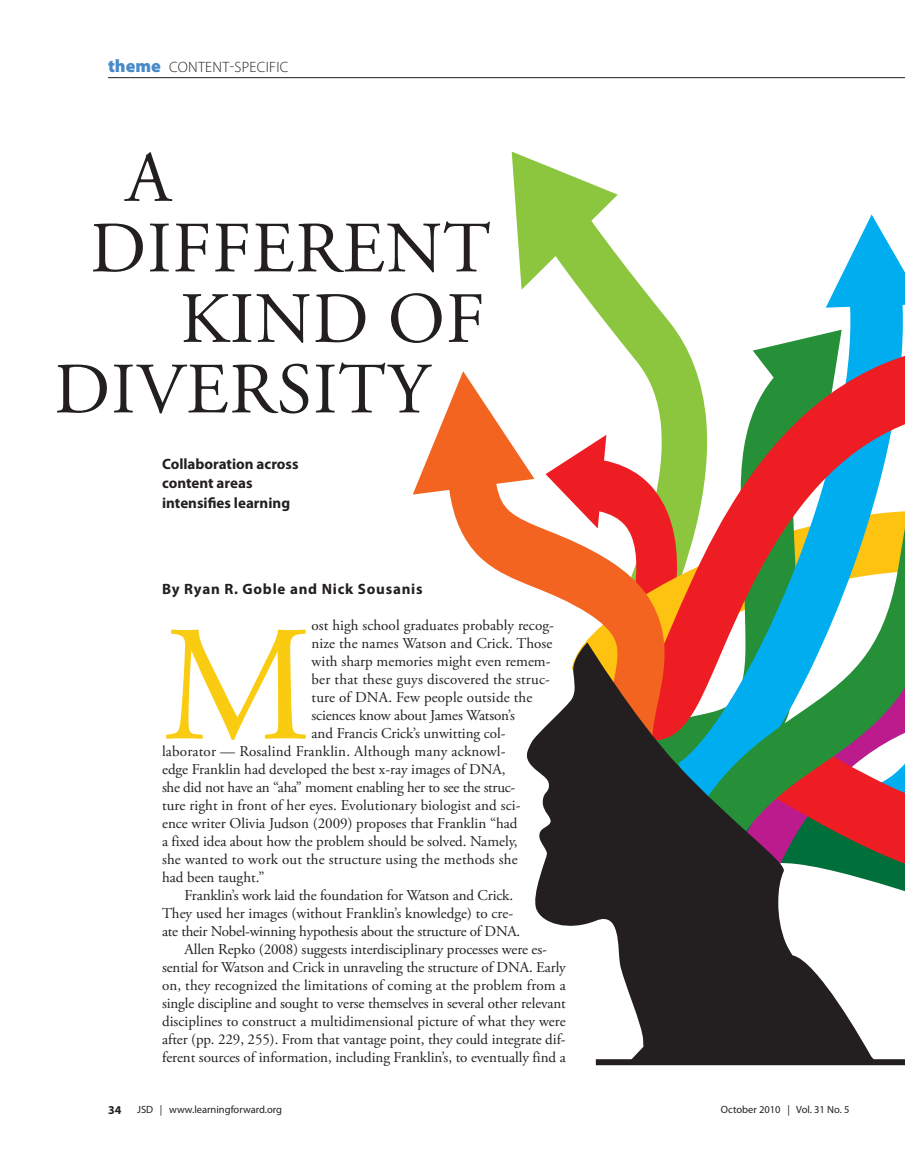
<style>
.page{position:relative;width:905px;height:1175px;background:#fff}
.page>*{position:absolute;margin:0;border:0;box-sizing:border-box;transform-origin:0 0}
.t1{font:163.95px "Adobe Garamond Pro";color:#facc11}
.t2{font:72px "Adobe Garamond Pro";letter-spacing:.015em;color:#231f20}
.t3{font:15px "Adobe Garamond Pro";color:#231f20}
.t4{font:15px "Adobe Garamond Pro";letter-spacing:-.02em;color:#231f20}
.t5{font:700 15px/19.5px "Myriad Pro";color:#231f20}
.t6{font:700 15px "Myriad Pro";letter-spacing:.05em;color:#231f20}
.t7{font:300 15px "Myriad Pro";letter-spacing:.02em;color:#231f20}
.t8{font:700 12px "Myriad Pro";color:#231f20}
.t9{font:10.5px "Myriad Pro";color:#231f20}
.s1{font-weight:900;font-size:18px;color:#4889c8}
</style>
<div class="page">
<hr style="left:108px;top:77px;width:796px;height:1px;background:#231f20">
<svg style="left:511px;top:151px;width:143px;height:206px"></svg>
<svg style="left:874px;top:872px;width:30px;height:19px"></svg>
<svg style="left:633px;top:302px;width:48px;height:340px;background:#a8b646"></svg>
<svg style="left:412px;top:371px;width:255px;height:271px"></svg>
<svg style="left:681px;top:214px;width:223px;height:658px"></svg>
<svg style="left:526px;top:642px;width:348px;height:422px;fill:#231f23"></svg>
<div style="left:596px;top:1059px;width:308px;height:6px;background:#231f20"></div>
<p class="t7" style="left:108px;top:61px;width:182px"><span class="s1">theme</span> CONTENT-spECifiC</p>
<h2 class="t2" style="left:126px;top:149px;width:46px">A</h2>
<h2 class="t2" style="left:90px;top:220px;width:402px">DIFFERENT</h2>
<h2 class="t2" style="left:180px;top:290px;width:306px">KIND OF</h2>
<h2 class="t2" style="left:54px;top:361px;width:376px">DIVERSITY</h2>
<p class="t5" style="left:162px;top:455px;width:138px">collaboration across content areas intensifies learning</p>
<p class="t6" style="left:162px;top:583px;width:262px">By Ryan R. Goble and Nick sousanis</p>
<h1 class="t1" style="left:162px;top:621px;width:151px">M</h1>
<p class="t3" style="left:311px;top:619px;width:244px">ost high school graduates probably recog-</p>
<p class="t3" style="left:311px;top:637px;width:242px">nize the names Watson and Crick. Those</p>
<p class="t3" style="left:311px;top:655px;width:240px">with sharp memories might even remem-</p>
<p class="t3" style="left:311px;top:673px;width:240px">ber that these guys discovered the struc-</p>
<p class="t3" style="left:311px;top:691px;width:222px">ture of DNA. Few people outside the</p>
<p class="t3" style="left:311px;top:709px;width:205px">sciences know about James Watson’s</p>
<p class="t3" style="left:311px;top:727px;width:195px">and Francis Crick’s unwitting col-</p>
<p class="t3" style="left:162px;top:745px;width:345px">laborator — Rosalind Franklin. Although many acknowl-</p>
<p class="t3" style="left:162px;top:763px;width:345px">edge Franklin had developed the best x-ray images of DNA,</p>
<p class="t4" style="left:162px;top:781px;width:355px">she did not have an “aha” moment enabling her to see the struc-</p>
<p class="t3" style="left:162px;top:799px;width:360px">ture right in front of her eyes. Evolutionary biologist and sci-</p>
<p class="t3" style="left:162px;top:817px;width:357px">ence writer Olivia Judson (2009) proposes that Franklin “had</p>
<p class="t3" style="left:162px;top:835px;width:357px">a fixed idea about how the problem should be solved. Namely,</p>
<p class="t3" style="left:162px;top:853px;width:357px">she wanted to work out the structure using the methods she</p>
<p class="t3" style="left:162px;top:871px;width:104px">had been taught.”</p>
<p class="t3" style="left:184px;top:889px;width:330px">Franklin’s work laid the foundation for Watson and Crick.</p>
<p class="t3" style="left:162px;top:907px;width:352px">They used her images (without Franklin’s knowledge) to cre-</p>
<p class="t4" style="left:162px;top:925px;width:360px">ate their Nobel-winning hypothesis about the structure of DNA.</p>
<p class="t3" style="left:184px;top:943px;width:364px">Allen Repko (2008) suggests interdisciplinary processes were es-</p>
<p class="t3" style="left:162px;top:961px;width:405px">sential for Watson and Crick in unraveling the structure of DNA. Early</p>
<p class="t3" style="left:162px;top:979px;width:405px">on, they recognized the limitations of coming at the problem from a</p>
<p class="t3" style="left:162px;top:997px;width:405px">single discipline and sought to verse themselves in several other relevant</p>
<p class="t3" style="left:162px;top:1015px;width:405px">disciplines to construct a multidimensional picture of what they were</p>
<p class="t3" style="left:162px;top:1033px;width:405px">after (pp. 229, 255). From that vantage point, they could integrate dif-</p>
<p class="t3" style="left:162px;top:1051px;width:405px">ferent sources of information, including Franklin’s, to eventually find a</p>
<p class="t8" style="left:108px;top:1105px;width:15px">34</p>
<p class="t9" style="left:137px;top:1105px;width:146px">JSD | www.learningforward.org</p>
<p class="t9" style="left:721px;top:1105px;width:130px">October 2010 | Vol. 31 No. 5</p>
</div>
